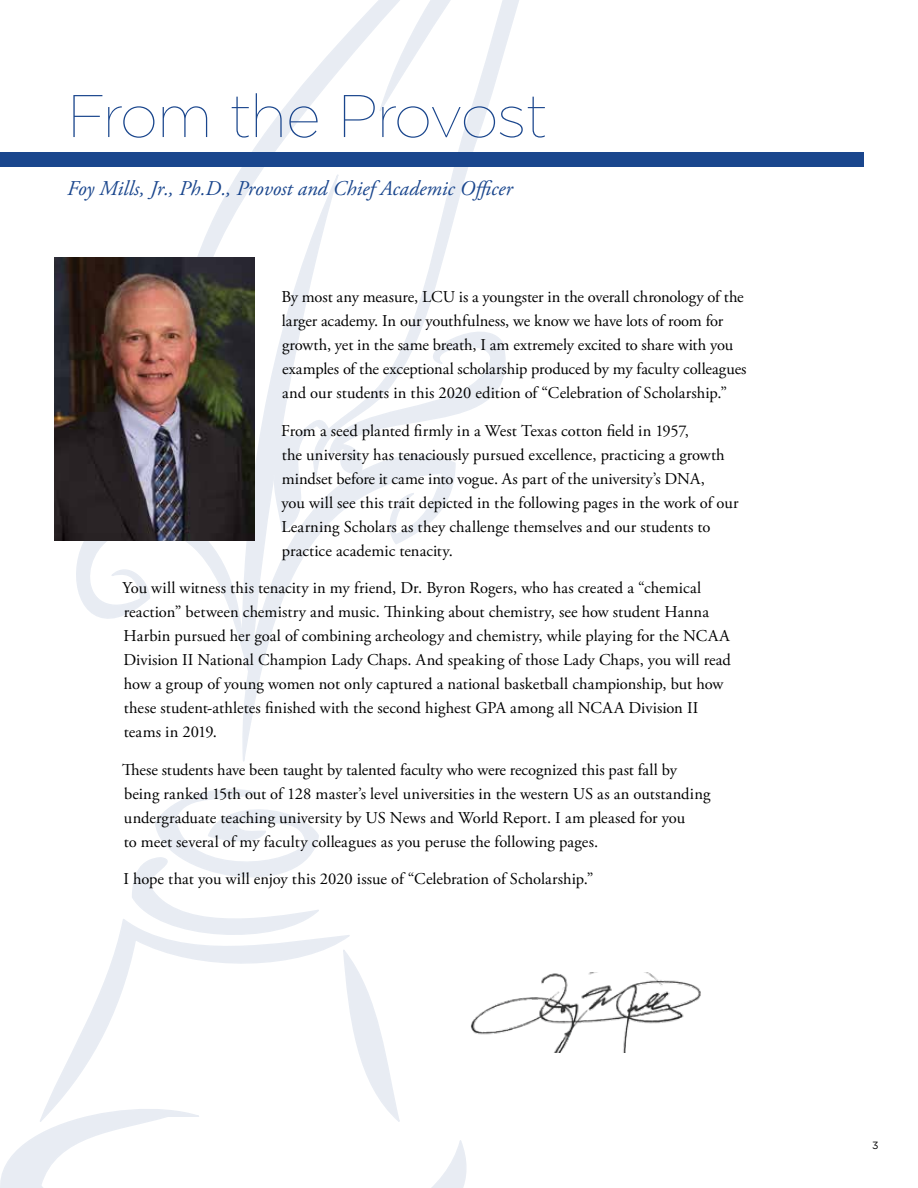
<style>
.page{position:relative;width:918px;height:1188px;background:#fff}
.page>*{position:absolute;margin:0;border:0;box-sizing:border-box;transform-origin:0 0}
.t1{font:100 60px "Gotham";letter-spacing:-.025em;color:#1a468d}
.t2{font:italic 21px "Adobe Garamond Pro";color:#1a468d}
.t3{font:16.5px/24px "Adobe Garamond Pro";letter-spacing:-.005em;color:#000}
.t4{font:10.5px "Gotham";color:#000}
</style>
<div class="page">
<svg style="left:132px;top:789px;width:187px;height:128px"></svg>
<svg style="left:354px;top:964px;width:40px;height:128px"></svg>
<svg style="left:52px;top:917px;width:302px;height:175px"></svg>
<svg style="left:0;top:1092px;width:467px;height:96px"></svg>
<svg style="left:238px;top:0;width:281px;height:312px"></svg>
<svg style="left:54px;top:173px;width:286px;height:464px"></svg>
<svg style="left:266px;top:312px;width:240px;height:128px"></svg>
<svg style="left:239px;top:440px;width:217px;height:322px"></svg>
<img style="left:54px;top:258px;width:200px;height:283px">
<img style="left:470px;top:972px;width:231px;height:81px">
<div style="left:0;top:152px;width:864px;height:15px;background:#1a468d"></div>
<h1 class="t1" style="left:67px;top:84px;width:482px">From the Provost</h1>
<p class="t2" style="left:67px;top:176px;width:447px">Foy Mills, Jr., Ph.D., Provost and Chief Academic Officer</p>
<p class="t3" style="left:281px;top:286px;width:467px">By most any measure, LCU is a youngster in the overall chronology of the larger academy. In our youthfulness, we know we have lots of room for growth, yet in the same breath, I am extremely excited to share with you examples of the exceptional scholarship produced by my faculty colleagues and our students in this 2020 edition of “Celebration of Scholarship.”</p>
<p class="t3" style="left:281px;top:419px;width:459px">From a seed planted firmly in a West Texas cotton field in 1957,<br>the university has tenaciously pursued excellence, practicing a growth mindset before it came into vogue. As part of the university’s DNA,<br>you will see this trait depicted in the following pages in the work of our Learning Scholars as they challenge themselves and our students to practice academic tenacity.</p>
<p class="t3" style="left:122px;top:577px;width:610px">You will witness this tenacity in my friend, Dr. Byron Rogers, who has created a “chemical reaction” between chemistry and music. Thinking about chemistry, see how student Hanna Harbin pursued her goal of combining archeology and chemistry, while playing for the NCAA Division II National Champion Lady Chaps. And speaking of those Lady Chaps, you will read how a group of young women not only captured a national basketball championship, but how these student-athletes finished with the second highest GPA among all NCAA Division II teams in 2019.</p>
<p class="t3" style="left:122px;top:758px;width:590px">These students have been taught by talented faculty who were recognized this past fall by being ranked 15th out of 128 master’s level universities in the western US as an outstanding undergraduate teaching university by US News and World Report. I am pleased for you<br>to meet several of my faculty colleagues as you peruse the following pages.</p>
<p class="t3" style="left:123px;top:868px;width:472px">I hope that you will enjoy this 2020 issue of “Celebration of Scholarship.”</p>
<p class="t4" style="left:872px;top:1140px;width:8px">3</p>
</div>
